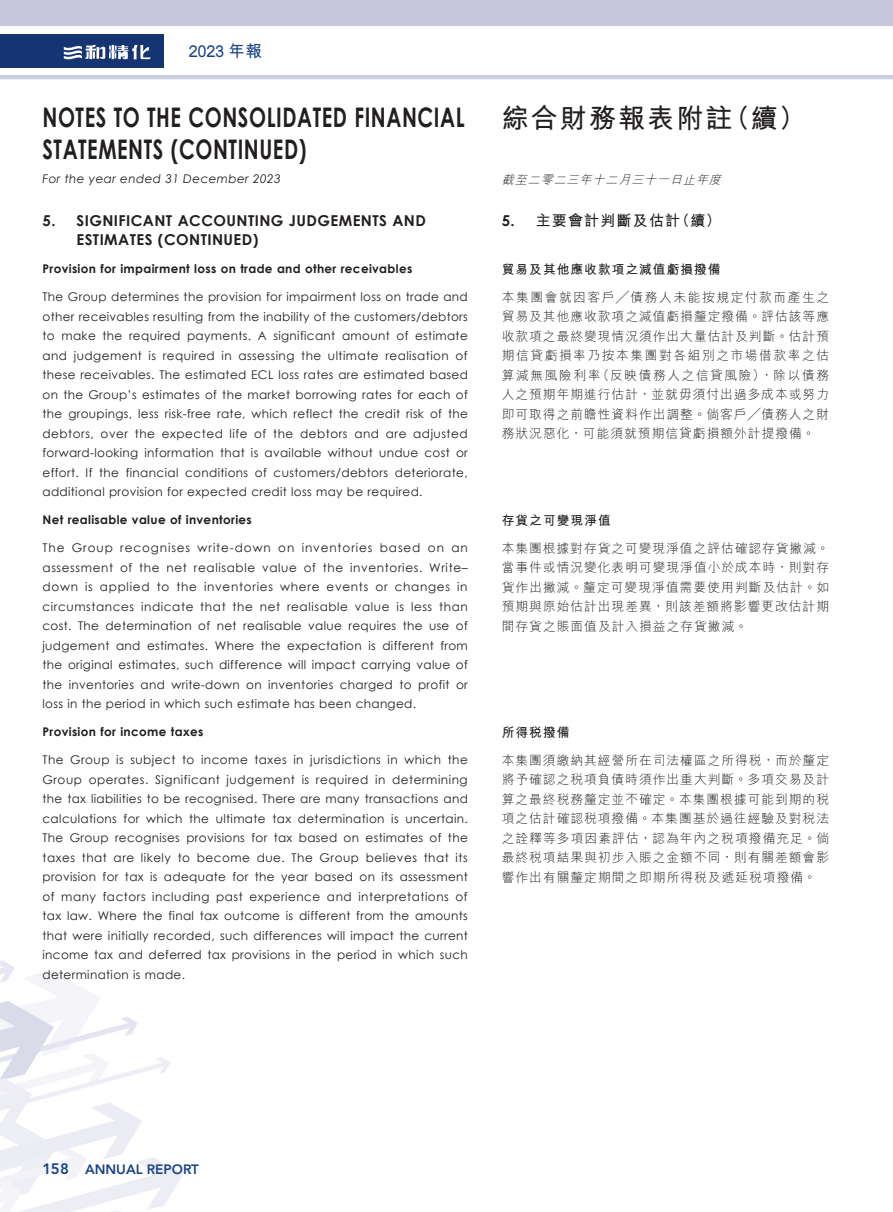
<style>
.page{position:relative;width:893px;height:1212px;background:#fff}
.page>*{position:absolute;margin:0;border:0;box-sizing:border-box;transform-origin:0 0}
.t1{font:700 27px "Century Gothic";letter-spacing:.03em;color:#231f20;scale:.75 1}
.t2{font:700 27px "M Hei HK";letter-spacing:.08em;color:#231f20}
.t3{font:600 16.5px "M Yuen HK";color:#1b4387}
.t4{font:700 15px/19.5px "Century Gothic";letter-spacing:.03em;color:#231f20}
.t5{font:700 15px "M Hei HK";letter-spacing:.08em;color:#231f20}
.t6{font:800 13.5px "Avenir LT Std";color:#1b4387}
.t7{font:300 12.75px/19.5px "M Hei HK";letter-spacing:.075em;color:#231f20;text-align:justify}
.t8{font:700 12.75px "M Hei HK";letter-spacing:.08em;color:#231f20}
.t9{font:12px/19.5px "Century Gothic";letter-spacing:.03em;color:#231f20;text-align:justify}
.t10{font:700 12px "Century Gothic";letter-spacing:.03em;color:#231f20}
.t11{font:italic 12px "Century Gothic";letter-spacing:.03em;color:#231f20}
.t12{font:italic 300 12px "M Hei HK";color:#231f20}
.s1{font-family:"M Hei HK";font-weight:700}
.s2{font-family:"Century Gothic"}
.s3{font-size:15px}
</style>
<div class="page">
<img style="left:0;top:34px;width:893px;height:1178px">
<div style="left:0;top:34px;width:163px;height:34px;background:#153572"></div>
<svg style="left:64px;top:45px;width:86px;height:15px"></svg>
<div style="left:0;top:0;width:893px;height:26px;background:#c6c7dd"></div>
<h2 class="t3" style="left:189px;top:43px;width:75px">2023 <span class="s1">年報</span></h2>
<h1 class="t1" style="left:43px;top:97px;width:564px">NOTES TO THE CONSOLIDATED FINANCIAL</h1>
<h1 class="t2" style="left:502px;top:99px;width:305px">綜合財務報表附註（續）</h1>
<h1 class="t1" style="left:43px;top:129px;width:353px">STATEMENTS (CONTINUED)</h1>
<p class="t11" style="left:43px;top:171px;width:240px">For the year ended 31 December 2023</p>
<p class="t12" style="left:502px;top:173px;width:224px">截至二零二三年十二月三十一日止年度</p>
<p class="t4" style="left:77px;top:210px;width:351px;text-indent:-34px">5. SIGNIFICANT ACCOUNTING JUDGEMENTS AND<br>ESTIMATES (CONTINUED)</p>
<p class="t10" style="left:43px;top:260px;width:371px">Provision for impairment loss on trade and other receivables</p>
<p class="t9" style="left:43px;top:287px;width:427px">The Group determines the provision for impairment loss on trade and other receivables resulting from the inability of the customers/debtors to make the required payments. A significant amount of estimate and judgement is required in assessing the ultimate realisation of these receivables. The estimated ECL loss rates are estimated based on the Group’s estimates of the market borrowing rates for each of the groupings, less risk-free rate, which reflect the credit risk of the debtors, over the expected life of the debtors and are adjusted forward-looking information that is available without undue cost or effort. If the financial conditions of customers/debtors deteriorate, additional provision for expected credit loss may be required.</p>
<p class="t10" style="left:43px;top:511px;width:211px">Net realisable value of inventories</p>
<p class="t9" style="left:43px;top:538px;width:427px">The Group recognises write-down on inventories based on an assessment of the net realisable value of the inventories. Write– down is applied to the inventories where events or changes in circumstances indicate that the net realisable value is less than cost. The determination of net realisable value requires the use of judgement and estimates. Where the expectation is different from the original estimates, such difference will impact carrying value of the inventories and write-down on inventories charged to profit or loss in the period in which such estimate has been changed.</p>
<p class="t10" style="left:43px;top:723px;width:162px">Provision for income taxes</p>
<p class="t9" style="left:43px;top:750px;width:427px">The Group is subject to income taxes in jurisdictions in which the Group operates. Significant judgement is required in determining the tax liabilities to be recognised. There are many transactions and calculations for which the ultimate tax determination is uncertain.<br>The Group recognises provisions for tax based on estimates of the taxes that are likely to become due. The Group believes that its provision for tax is adequate for the year based on its assessment of many factors including past experience and interpretations of tax law. Where the final tax outcome is different from the amounts that were initially recorded, such differences will impact the current income tax and deferred tax provisions in the period in which such determination is made.</p>
<p class="t5" style="left:502px;top:210px;width:221px"><span class="s2">5.</span> 主要會計判斷及估計（續）</p>
<p class="t8" style="left:502px;top:260px;width:220px">貿易及其他應收款項之減值虧損撥備</p>
<p class="t7" style="left:502px;top:287px;width:329px">本集團會就因客戶╱債務人未能按規定付款而產生之貿易及其他應收款項之減值虧損釐定撥備。評估該等應收款項之最終變現情況須作出大量估計及判斷。估計預期信貸虧損率乃按本集團對各組別之市場借款率之估算減無風險利率（反映債務人之信貸風險），除以債務人之預期年期進行估計，並就毋須付出過多成本或努力即可取得之前瞻性資料作出調整。倘客戶╱債務人之財務狀況惡化，可能須就預期信貸虧損額外計提撥備。</p>
<p class="t8" style="left:502px;top:511px;width:110px">存貨之可變現淨值</p>
<p class="t7" style="left:502px;top:538px;width:329px">本集團根據對存貨之可變現淨值之評估確認存貨撇減。當事件或情況變化表明可變現淨值小於成本時，則對存貨作出撇減。釐定可變現淨值需要使用判斷及估計。如預期與原始估計出現差異，則該差額將影響更改估計期間存貨之賬面值及計入損益之存貨撇減。</p>
<p class="t8" style="left:502px;top:723px;width:69px">所得稅撥備</p>
<p class="t7" style="left:502px;top:750px;width:329px">本集團須繳納其經營所在司法權區之所得稅，而於釐定將予確認之稅項負債時須作出重大判斷。多項交易及計算之最終稅務釐定並不確定。本集團根據可能到期的稅項之估計確認稅項撥備。本集團基於過往經驗及對稅法之詮釋等多項因素評估，認為年內之稅項撥備充足。倘最終稅項結果與初步入賬之金額不同，則有關差額會影響作出有關釐定期間之即期所得稅及遞延稅項撥備。</p>
<p class="t6" style="left:43px;top:1161px;width:158px"><span class="s3">158</span> ANNUAL REPORT</p>
</div>
